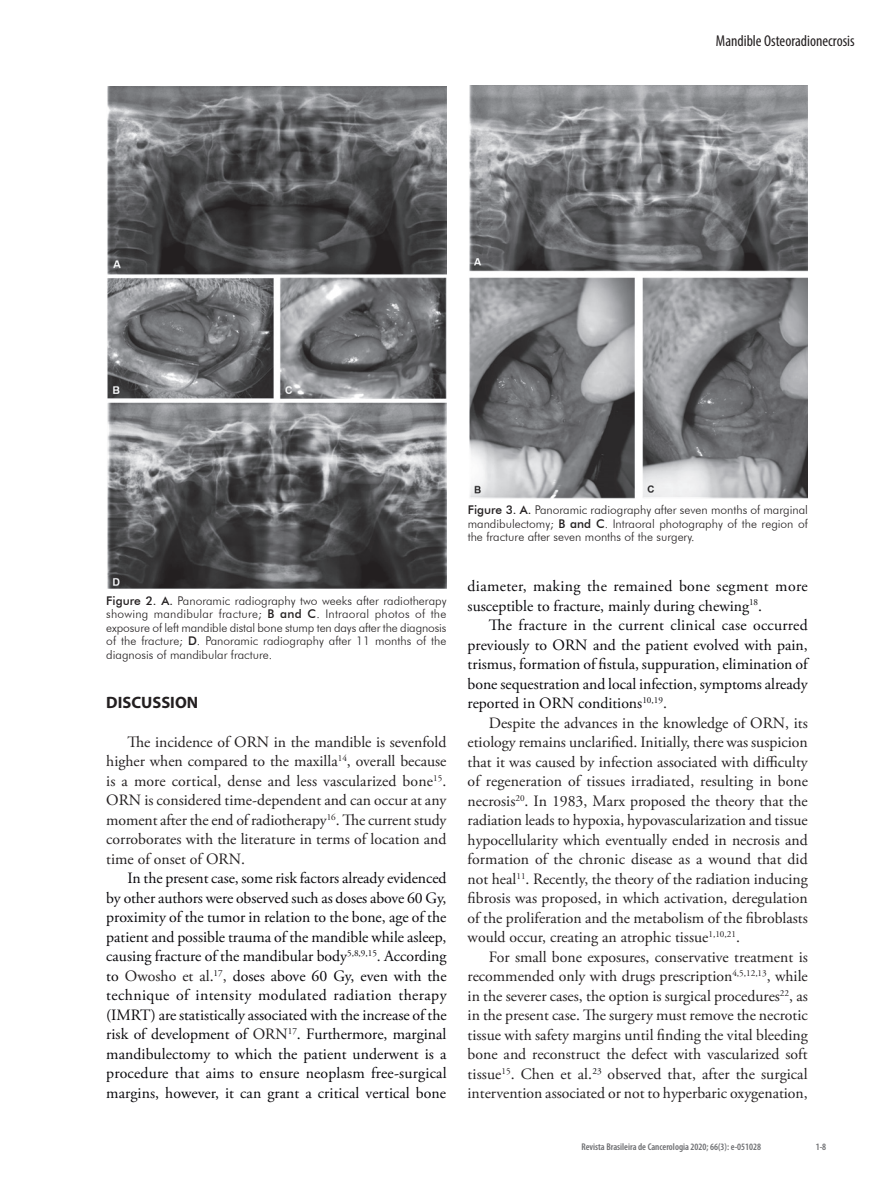
<style>
.page{position:relative;width:893px;height:1191px;background:#fff}
.page>*{position:absolute;margin:0;border:0;box-sizing:border-box;transform-origin:0 0}
.t1{font:700 16.5px "Myriad Pro";color:#231f20}
.t2{font:15.75px/19.5px "Adobe Garamond Pro";color:#231f20;text-align:justify}
.t3{font:15.75px/19.5px "Adobe Garamond Pro";color:#08070b;text-align:justify}
.t4{font:condensed 15.75px "Myriad Pro";color:#231f20}
.t5{font:300 12px/13.5px "Futura BT";color:#231f20;text-align:justify}
.t6{font:600 condensed 9.75px "Myriad Pro";color:#6c6d70}
.s1{font-weight:500}
.s2{color:#231f20}
</style>
<div class="page">
<img style="left:107px;top:86px;width:339px;height:503px">
<img style="left:469px;top:85px;width:339px;height:414px">
<p class="t4" style="left:716px;top:31px;width:140px">Mandible Osteoradionecrosis</p>
<p class="t5" style="left:106px;top:593px;width:342px"><span class="s1">Figure 2. A.</span> Panoramic radiography two weeks after radiotherapy showing mandibular fracture; <span class="s1">B and C</span>. Intraoral photos of the exposure of left mandible distal bone stump ten days after the diagnosis of the fracture; <span class="s1">D</span>. Panoramic radiography after 11 months of the diagnosis of mandibular fracture.</p>
<p class="t1" style="left:106px;top:691px;width:93px">DISCUSSION</p>
<p class="t2" style="left:106px;top:732px;width:342px;text-indent:21px">The incidence of ORN in the mandible is sevenfold higher when compared to the maxilla<sup>14</sup>, overall because is a more cortical, dense and less vascularized bone<sup>15</sup>.<br>ORN is considered time-dependent and can occur at any moment after the end of radiotherapy<sup>16</sup>. The current study corroborates with the literature in terms of location and time of onset of ORN.</p>
<p class="t3" style="left:106px;top:869px;width:342px;text-indent:21px">In the present case, some risk factors already evidenced by other authors were observed such as doses above 60 Gy, proximity of the tumor in relation to the bone, age of the patient and possible trauma of the mandible while asleep, causing fracture of the mandibular body<sup>5,8,9,15</sup><span class="s2">.</span> According to <span class="s2">Owosho et al.</span><sup>17</sup><span class="s2">,</span> doses above 60 Gy, even with the technique of intensity modulated radiation therapy (IMRT) are statistically associated with the increase of the risk of development of <span class="s2">ORN</span><sup>17</sup>. Furthermore, marginal mandibulectomy to which the patient underwent is a procedure that aims to ensure neoplasm free-surgical margins, however, it can grant a critical vertical bone</p>
<p class="t5" style="left:468px;top:503px;width:342px"><span class="s1">Figure 3. A.</span> Panoramic radiography after seven months of marginal mandibulectomy; <span class="s1">B and C</span>. Intraoral photography of the region of the fracture after seven months of the surgery.</p>
<p class="t3" style="left:468px;top:577px;width:342px">diameter, making the remained bone segment more susceptible to fracture, mainly during chewing<sup>18</sup>.</p>
<p class="t3" style="left:468px;top:616px;width:342px;text-indent:21px">The fracture in the current clinical case occurred previously to ORN and the patient evolved with pain, trismus, formation of fistula, suppuration, elimination of bone sequestration and local infection, symptoms already reported in ORN conditions<sup>10,19</sup><span class="s2">.</span></p>
<p class="t2" style="left:468px;top:713px;width:342px;text-indent:21px">Despite the advances in the knowledge of ORN, its etiology remains unclarified. Initially, there was suspicion that it was caused by infection associated with difficulty of regeneration of tissues irradiated, resulting in bone necrosis<sup>20</sup>. In 1983, Marx proposed the theory that the radiation leads to hypoxia, hypovascularization and tissue hypocellularity which eventually ended in necrosis and formation of the chronic disease as a wound that did not heal<sup>11</sup>. Recently, the theory of the radiation inducing fibrosis was proposed, in which activation, deregulation of the proliferation and the metabolism of the fibroblasts would occur, creating an atrophic tissue<sup>1,10,21</sup>.</p>
<p class="t2" style="left:468px;top:947px;width:342px;text-indent:21px">For small bone exposures, conservative treatment is recommended only with drugs prescription<sup>4,5,12,13</sup>, while in the severer cases, the option is surgical procedures<sup>22</sup>, as in the present case. The surgery must remove the necrotic tissue with safety margins until finding the vital bleeding bone and reconstruct the defect with vascularized soft tissue<sup>15</sup>. Chen et al.<sup>23</sup> observed that, after the surgical intervention associated or not to hyperbaric oxygenation,</p>
<p class="t6" style="left:581px;top:1141px;width:181px">Revista Brasileira de Cancerologia 2020; 66(3): e-051028</p>
<p class="t6" style="left:816px;top:1141px;width:12px">1-8</p>
</div>
